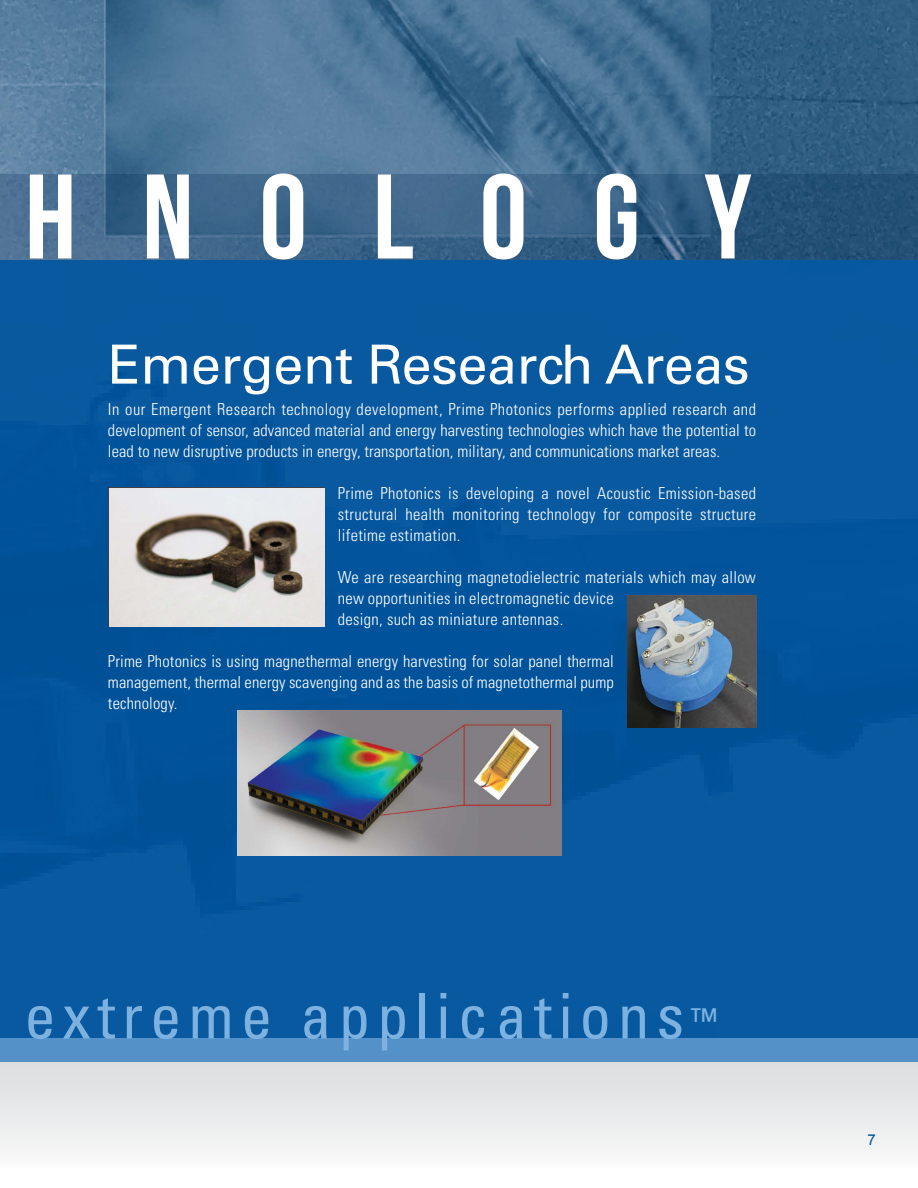
<style>
.page{position:relative;width:918px;height:1188px;background:#fff}
.page>*{position:absolute;margin:0;border:0;box-sizing:border-box;transform-origin:0 0}
.t1{font:120px "Bebas Neue";letter-spacing:.55em;color:#fff}
.t2{font:condensed 63px "Univers";letter-spacing:.11em;color:#7db1df}
.t3{font:54px "Univers LT Std";letter-spacing:-.01em;color:#fff}
.t4{font:300 condensed 16.5px/21px "Univers LT Std";letter-spacing:.02em;color:#fff;text-align:justify}
.t5{font:15px "Arial";color:#00539b}
.s1{font-size:31.5px}
</style>
<div class="page">
<svg style="left:0;top:1061px;width:918px;height:89px"></svg>
<div style="left:0;top:1020px;width:918px;height:41px;background:#5591c9"></div>
<img style="left:0;top:259px;width:918px;height:779px">
<img style="left:0;top:0;width:918px;height:174px">
<svg style="left:0;top:174px;width:918px;height:85px;background:#376085"></svg>
<img style="left:108px;top:487px;width:216px;height:139px">
<img style="left:627px;top:595px;width:130px;height:133px">
<img style="left:238px;top:711px;width:323px;height:144px">
<h1 class="t1" style="left:25px;top:151px;width:728px">HNOLOGY</h1>
<h3 class="t3" style="left:108px;top:332px;width:643px">Emergent Research Areas</h3>
<p class="t4" style="left:108px;top:399px;width:650px">In our Emergent Research technology development, Prime Photonics performs applied research and development of sensor, advanced material and energy harvesting technologies which have the potential to lead to new disruptive products in energy, transportation, military, and communications market areas.</p>
<p class="t4" style="left:338px;top:483px;width:420px">Prime Photonics is developing a novel Acoustic Emission-based structural health monitoring technology for composite structure lifetime estimation.</p>
<p class="t4" style="left:338px;top:567px;width:420px;text-align:left">We are researching magnetodielectric materials which may allow new opportunities in electromagnetic device<br>design, such as miniature antennas.</p>
<p class="t4" style="left:108px;top:651px;width:507px">Prime Photonics is using magnethermal energy harvesting for solar panel thermal management, thermal energy scavenging and as the basis of magnetothermal pump technology.</p>
<h2 class="t2" style="left:24px;top:976px;width:694px">extreme applications<span class="s1">™</span></h2>
<p class="t5" style="left:868px;top:1130px;width:10px">7</p>
</div>
